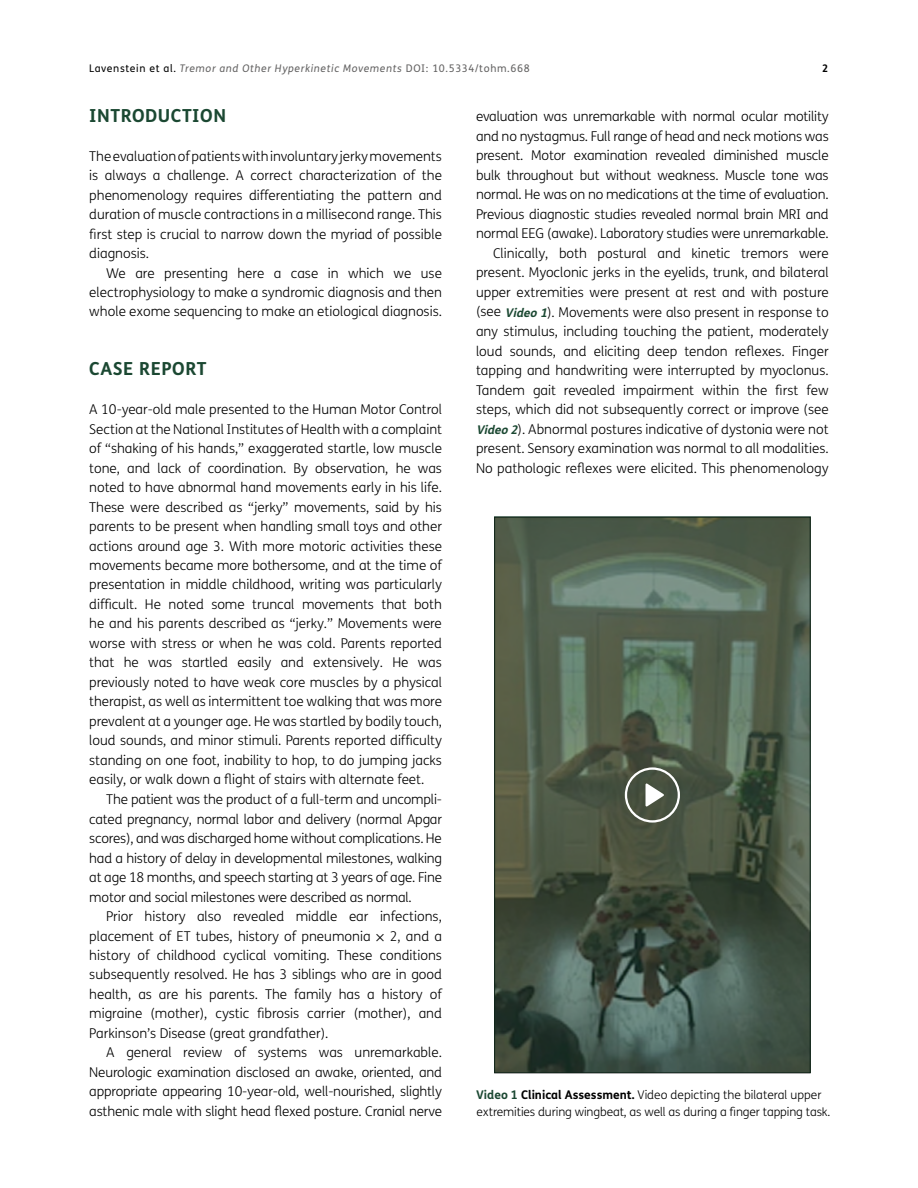
<style>
.page{position:relative;width:918px;height:1188px;background:#fff}
.page>*{position:absolute;margin:0;border:0;box-sizing:border-box;transform-origin:0 0}
.t1{font:700 18px "FS Me";letter-spacing:.03em;color:#1b4832}
.Body_Copy{font:300 13.5px/19.5px "FS Me";letter-spacing:-.01em;color:#000;text-align:justify}
.Body_Copy_-_1st_Para{font:300 13.5px/19.5px "FS Me";letter-spacing:-.005em;color:#000;text-align:justify}
.Figure_copy{font:300 12px/16.5px "FS Me";letter-spacing:-.01em;color:#000}
.t2{font:italic 10.5px "FS Me";letter-spacing:.06em;color:#646363}
.t3{font:700 10.5px "FS Me";color:#000}
.s1{font-style:normal;color:#000}
.s2{font-style:normal}
.s3{font-weight:700;font-style:italic;font-size:12px;color:#1b4832}
.s4{font-family:"STIX";font-weight:400}
.s5{font-weight:700;color:#1b4832}
.s6{font-weight:700}
</style>
<div class="page">
<svg style="left:494px;top:517px;width:317px;height:556px;background:#4c5b4b"></svg>
<svg style="left:625px;top:767px;width:55px;height:56px;background:#6b7365"></svg>
<p class="t2" style="left:89px;top:62px;width:442px"><span class="s1">Lavenstein et al.</span> Tremor and Other Hyperkinetic Movements <span class="s2">DOI: 10.5334/tohm.668</span></p>
<p class="t3" style="left:822px;top:61px;width:8px">2</p>
<h1 class="t1" style="left:89px;top:104px;width:138px">INTRODUCTION</h1>
<p class="Body_Copy_-_1st_Para" style="left:89px;top:146px;width:354px">The evaluation of patients with involuntary jerky movements is always a challenge. A correct characterization of the phenomenology requires differentiating the pattern and duration of muscle contractions in a millisecond range. This first step is crucial to narrow down the myriad of possible diagnosis.</p>
<p class="Body_Copy" style="left:89px;top:263px;width:354px;text-indent:17px">We are presenting here a case in which we use electrophysiology to make a syndromic diagnosis and then whole exome sequencing to make an etiological diagnosis.</p>
<p class="Body_Copy" style="left:476px;top:107px;width:354px">evaluation was unremarkable with normal ocular motility and no nystagmus. Full range of head and neck motions was present. Motor examination revealed diminished muscle bulk throughout but without weakness. Muscle tone was normal. He was on no medications at the time of evaluation.<br>Previous diagnostic studies revealed normal brain MRI and normal EEG (awake). Laboratory studies were unremarkable.</p>
<p class="Body_Copy" style="left:476px;top:244px;width:354px;text-indent:17px">Clinically, both postural and kinetic tremors were present. Myoclonic jerks in the eyelids, trunk, and bilateral upper extremities were present at rest and with posture (see <span class="s3">Video 1</span>). Movements were also present in response to any stimulus, including touching the patient, moderately loud sounds, and eliciting deep tendon reflexes. Finger tapping and handwriting were interrupted by myoclonus.<br>Tandem gait revealed impairment within the first few steps, which did not subsequently correct or improve (see <span class="s3">Video 2</span>). Abnormal postures indicative of dystonia were not present. Sensory examination was normal to all modalities.<br>No pathologic reflexes were elicited. This phenomenology</p>
<h1 class="t1" style="left:89px;top:357px;width:119px">CASE REPORT</h1>
<p class="Body_Copy_-_1st_Para" style="left:89px;top:400px;width:354px">A 10-year-old male presented to the Human Motor Control Section at the National Institutes of Health with a complaint of “shaking of his hands,” exaggerated startle, low muscle tone, and lack of coordination. By observation, he was noted to have abnormal hand movements early in his life.<br>These were described as “jerky” movements, said by his parents to be present when handling small toys and other actions around age 3. With more motoric activities these movements became more bothersome, and at the time of presentation in middle childhood, writing was particularly difficult. He noted some truncal movements that both he and his parents described as “jerky.” Movements were worse with stress or when he was cold. Parents reported that he was startled easily and extensively. He was previously noted to have weak core muscles by a physical therapist, as well as intermittent toe walking that was more prevalent at a younger age. He was startled by bodily touch, loud sounds, and minor stimuli. Parents reported difficulty standing on one foot, inability to hop, to do jumping jacks easily, or walk down a flight of stairs with alternate feet.</p>
<p class="Body_Copy" style="left:89px;top:790px;width:354px;text-indent:17px">The patient was the product of a full-term and uncompli&shy;cated pregnancy, normal labor and delivery (normal Apgar scores), and was discharged home without complications. He had a history of delay in developmental milestones, walking at age 18 months, and speech starting at 3 years of age. Fine motor and social milestones were described as normal.</p>
<p class="Body_Copy" style="left:89px;top:907px;width:354px;text-indent:17px">Prior history also revealed middle ear infections, placement of ET tubes, history of pneumonia <span class="s4">×</span> 2, and a history of childhood cyclical vomiting. These conditions subsequently resolved. He has 3 siblings who are in good health, as are his parents. The family has a history of migraine (mother), cystic fibrosis carrier (mother), and Parkinson’s Disease (great grandfather).</p>
<p class="Body_Copy" style="left:89px;top:1043px;width:354px;text-indent:17px">A general review of systems was unremarkable.<br>Neurologic examination disclosed an awake, oriented, and appropriate appearing 10-year-old, well-nourished, slightly asthenic male with slight head flexed posture. Cranial nerve</p>
<p class="Figure_copy" style="left:476px;top:1087px;width:356px"><span class="s5">Video 1</span> <span class="s6">Clinical Assessment.</span> Video depicting the bilateral upper extremities during wingbeat, as well as during a finger tapping task.</p>
</div>
